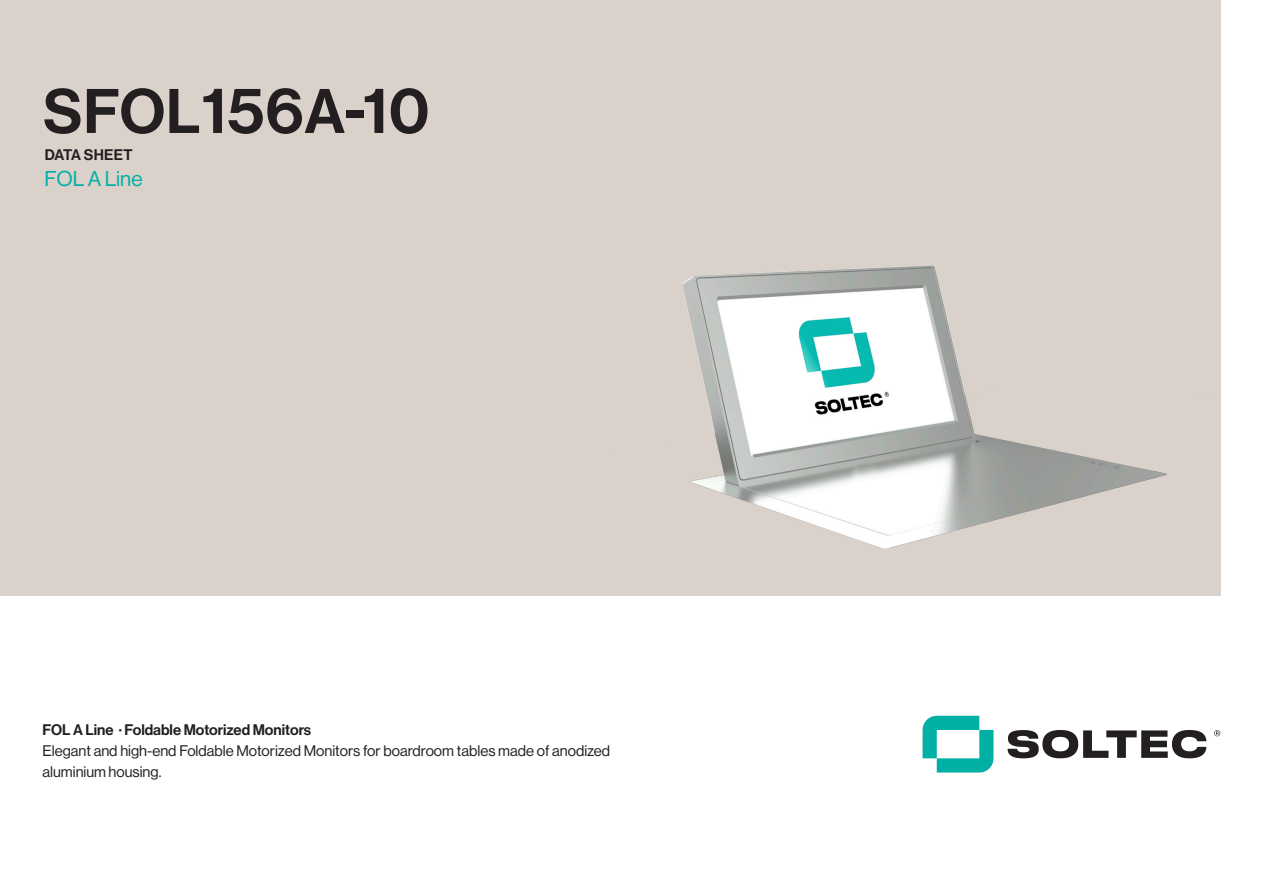
<style>
.page{position:relative;width:1263px;height:893px;background:#fff}
.page>*{position:absolute;margin:0;border:0;box-sizing:border-box;transform-origin:0 0}
.t1{font:61.5px "N Haas Grotesk DS Std 65 Md";letter-spacing:.015em;color:#231f20}
.t2{font:21px "N Haas Grotesk DS Std 55 Rg";color:#00b0a5}
.t3{font:15px/21px "N Haas Grotesk DS Std 55 Rg";color:#231f20}
.t4{font:15px "N Haas Grotesk DS Std 65 Md";color:#231f20}
</style>
<div class="page">
<div style="left:0;top:0;width:1220px;height:595px;background:#dad1cb"></div>
<img style="left:682px;top:265px;width:485px;height:284px">
<svg style="left:922px;top:716px;width:71px;height:56px"></svg>
<svg style="left:1007px;top:730px;width:199px;height:28px"></svg>
<svg style="left:1214px;top:730px;width:6px;height:6px"></svg>
<p class="t1" style="left:43px;top:76px;width:388px">SFOL156A-10</p>
<p class="t2" style="left:45px;top:167px;width:99px">FOL A Line</p>
<p class="t4" style="left:45px;top:146px;width:89px">DATA SHEET</p>
<p class="t4" style="left:43px;top:721px;width:270px">FOL A Line · Foldable Motorized Monitors</p>
<p class="t3" style="left:43px;top:741px;width:569px">Elegant and high-end Foldable Motorized Monitors for boardroom tables made of anodized aluminium housing.</p>
</div>
